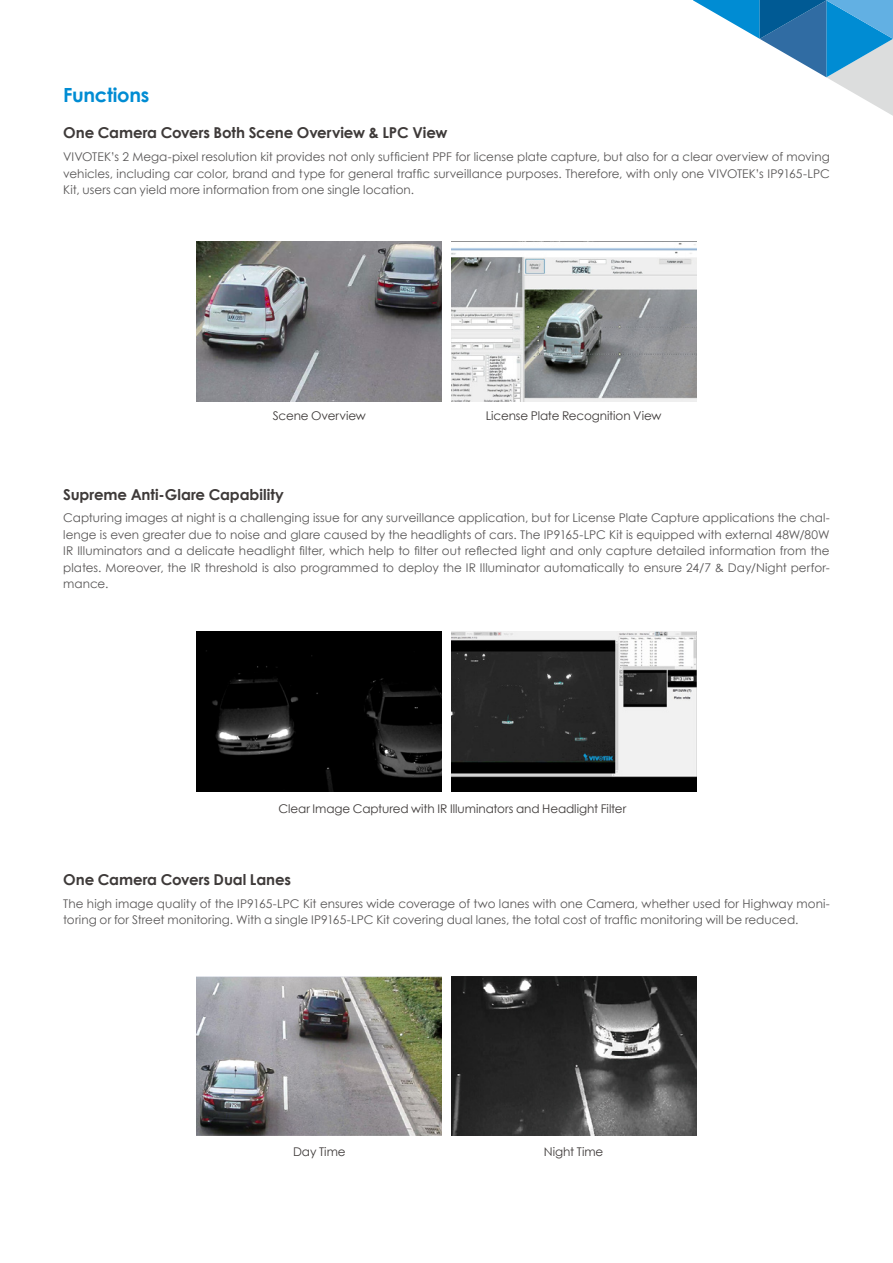
<style>
.page{position:relative;width:893px;height:1263px;background:#fff}
.page>*{position:absolute;margin:0;border:0;box-sizing:border-box;transform-origin:0 0}
.t1{font:700 19.5px "Century Gothic";letter-spacing:-.015em;color:#008cd3}
.t2{font:700 15px "Century Gothic";letter-spacing:-.005em;color:#3e3a39}
.t3{font:12px/16.5px "Century Gothic";color:#595757;text-align:justify}
.t4{font:12px "Century Gothic";letter-spacing:-.005em;color:#3e3a39}
</style>
<div class="page">
<svg style="left:693px;top:0;width:200px;height:116px"></svg>
<img style="left:197px;top:242px;width:245px;height:160px">
<img style="left:451px;top:243px;width:245px;height:159px">
<img style="left:197px;top:631px;width:245px;height:160px">
<img style="left:451px;top:631px;width:245px;height:160px">
<img style="left:197px;top:976px;width:245px;height:160px">
<img style="left:451px;top:976px;width:245px;height:160px">
<h1 class="t1" style="left:63px;top:80px;width:88px">Functions</h1>
<p class="t2" style="left:63px;top:121px;width:386px">One Camera Covers Both Scene Overview &amp; LPC View</p>
<p class="t3" style="left:63px;top:148px;width:768px">VIVOTEK’s 2 Mega-pixel resolution kit provides not only sufficient PPF for license plate capture, but also for a clear overview of moving vehicles, including car color, brand and type for general traffic surveillance purposes. Therefore, with only one VIVOTEK’s IP9165-LPC Kit, users can yield more information from one single location.</p>
<p class="t4" style="left:273px;top:407px;width:95px">Scene Overview</p>
<p class="t4" style="left:486px;top:407px;width:177px">License Plate Recognition View</p>
<p class="t2" style="left:63px;top:483px;width:222px">Supreme Anti-Glare Capability</p>
<p class="t3" style="left:63px;top:510px;width:768px">Capturing images at night is a challenging issue for any surveillance application, but for License Plate Capture applications the chal&shy;lenge is even greater due to noise and glare caused by the headlights of cars. The IP9165-LPC Kit is equipped with external 48W/80W IR Illuminators and a delicate headlight filter, which help to filter out reflected light and only capture detailed information from the plates. Moreover, the IR threshold is also programmed to deploy the IR Illuminator automatically to ensure 24/7 &amp; Day/Night perfor&shy;mance.</p>
<p class="t4" style="left:279px;top:800px;width:349px">Clear Image Captured with IR Illuminators and Headlight Filter</p>
<p class="t2" style="left:63px;top:868px;width:229px">One Camera Covers Dual Lanes</p>
<p class="t3" style="left:63px;top:895px;width:768px">The high image quality of the IP9165-LPC Kit ensures wide coverage of two lanes with one Camera, whether used for Highway moni&shy;toring or for Street monitoring. With a single IP9165-LPC Kit covering dual lanes, the total cost of traffic monitoring will be reduced.</p>
<p class="t4" style="left:293px;top:1143px;width:54px">Day Time</p>
<p class="t4" style="left:544px;top:1143px;width:61px">Night Time</p>
</div>
